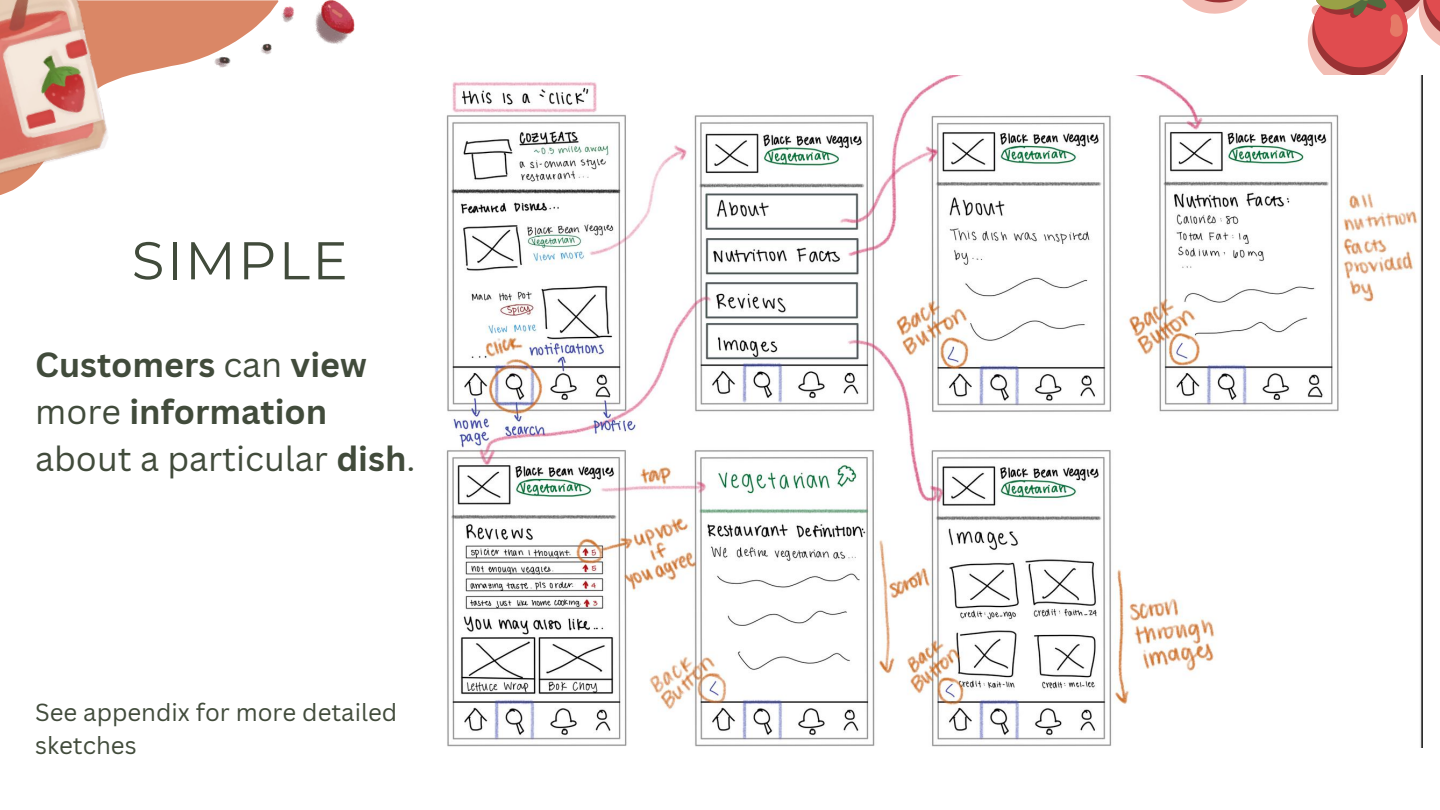
<style>
.page{position:relative;width:1440px;height:810px;background:#fff}
.page>*{position:absolute;margin:0;border:0;box-sizing:border-box;transform-origin:0 0}
.t1{font:53.1px "Montserrat";letter-spacing:.045em;color:#414b3b}
.t2{font:700 34px/47.2px "Canva Sans";color:#414b3b}
.t3{font:24px/33px "Canva Sans";color:#414b3b}
.s1{font-weight:400}
</style>
<div class="page">
<img style="left:282px;top:0;width:72px;height:45px">
<svg style="left:0;top:0;width:279px;height:195px"></svg>
<img style="left:0;top:0;width:121px;height:189px">
<svg style="left:1182px;top:0;width:258px;height:76px"></svg>
<img style="left:446px;top:76px;width:977px;height:672px">
<h1 class="t1" style="left:132px;top:228px;width:218px">SIMPLE</h1>
<p class="t2" style="left:35px;top:340px;width:382px">Customers <span class="s1">can</span> view <span class="s1">more</span> information <span class="s1">about a particular</span> dish<span class="s1">.</span></p>
<p class="t3" style="left:35px;top:695px;width:364px">See appendix for more detailed sketches</p>
</div>
